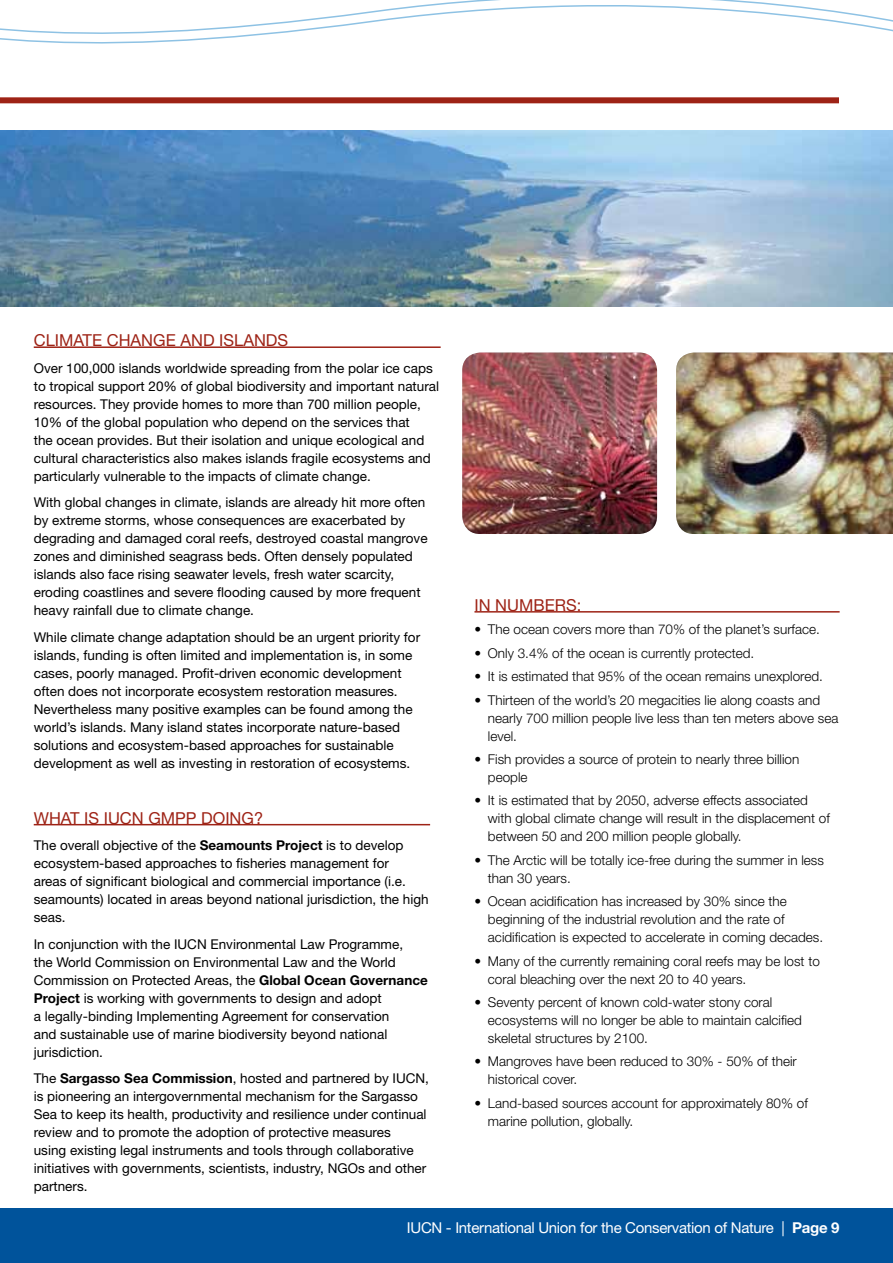
<style>
.page{position:relative;width:893px;height:1263px;background:#fff}
.page>*{position:absolute;margin:0;border:0;box-sizing:border-box;transform-origin:0 0}
.t1{font:16.5px "Helvetica Neue LT Std";color:#9e2316}
.t2{font:15px "Helvetica Neue LT Std";letter-spacing:-.02em;color:#fff}
.t3{font:13.5px/18px "Helvetica Neue LT Std";color:#000}
.t4{font:300 13.5px/18px "Helvetica Neue LT Std";color:#000}
.s1{font-weight:700}
</style>
<div class="page">
<div style="left:0;top:1207px;width:893px;height:56px;background:#00539b"></div>
<svg style="left:0;top:1207px;width:343px;height:1px"></svg>
<svg style="left:0;top:0;width:893px;height:44px"></svg>
<div style="left:0;top:97px;width:839px;height:6px;background:#9e2316"></div>
<img style="left:676px;top:353px;width:217px;height:181px">
<img style="left:0;top:131px;width:893px;height:175px">
<hr style="left:34px;top:346px;width:407px;height:2px;background:#9e2316">
<hr style="left:474px;top:611px;width:366px;height:2px;background:#9e2316">
<img style="left:462px;top:353px;width:195px;height:181px">
<hr style="left:34px;top:824px;width:396px;height:1px;background:#9e2316">
<p class="t1" style="left:34px;top:331px;width:202px">CLIMATE CHANGE And Islands</p>
<p class="t3" style="left:34px;top:359px;width:407px">Over 100,000 islands worldwide spreading from the polar ice caps to tropical support 20% of global biodiversity and important natural resources. They provide homes to more than 700 million people, 10% of the global population who depend on the services that<br>the ocean provides. But their isolation and unique ecological and cultural characteristics also makes islands fragile ecosystems and particularly vulnerable to the impacts of climate change.</p>
<p class="t3" style="left:34px;top:493px;width:395px">With global changes in climate, islands are already hit more often by extreme storms, whose consequences are exacerbated by degrading and damaged coral reefs, destroyed coastal mangrove zones and diminished seagrass beds. Often densely populated islands also face rising seawater levels, fresh water scarcity, eroding coastlines and severe flooding caused by more frequent heavy rainfall due to climate change.</p>
<p class="t3" style="left:34px;top:628px;width:388px">While climate change adaptation should be an urgent priority for islands, funding is often limited and implementation is, in some cases, poorly managed. Profit-driven economic development often does not incorporate ecosystem restoration measures.<br>Nevertheless many positive examples can be found among the world’s islands. Many island states incorporate nature-based solutions and ecosystem-based approaches for sustainable development as well as investing in restoration of ecosystems.</p>
<p class="t1" style="left:34px;top:808px;width:27px">What</p>
<p class="t1" style="left:84px;top:808px;width:129px">is IUCN GMPP doing</p>
<p class="t1" style="left:254px;top:808px;width:11px">?</p>
<p class="t3" style="left:34px;top:836px;width:396px">The overall objective of the <span class="s1">Seamounts Project</span> is to develop ecosystem-based approaches to fisheries management for<br>areas of significant biological and commercial importance (i.e. seamounts) located in areas beyond national jurisdiction, the high seas.</p>
<p class="t3" style="left:34px;top:935px;width:396px">In conjunction with the IUCN Environmental Law Programme,<br>the World Commission on Environmental Law and the World Commission on Protected Areas, the <span class="s1">Global Ocean Governance Project</span> is working with governments to design and adopt<br>a legally-binding Implementing Agreement for conservation<br>and sustainable use of marine biodiversity beyond national jurisdiction.</p>
<p class="t3" style="left:34px;top:1069px;width:397px">The <span class="s1">Sargasso Sea Commission</span>, hosted and partnered by IUCN, is pioneering an intergovernmental mechanism for the Sargasso Sea to keep its health, productivity and resilience under continual review and to promote the adoption of protective measures<br>using existing legal instruments and tools through collaborative initiatives with governments, scientists, industry, NGOs and other partners.</p>
<p class="t1" style="left:474px;top:595px;width:45px">In Numbers</p>
<p class="t1" style="left:577px;top:595px;width:6px">:</p>
<p class="t4" style="left:474px;top:620px;width:347px">• The ocean covers more than 70% of the planet’s surface.</p>
<p class="t4" style="left:474px;top:644px;width:281px">• Only 3.4% of the ocean is currently protected.</p>
<p class="t4" style="left:474px;top:667px;width:350px">• It is estimated that 95% of the ocean remains unexplored.</p>
<p class="t4" style="left:488px;top:691px;width:352px;text-indent:-14px">• Thirteen of the world’s 20 megacities lie along coasts and nearly 700 million people live less than ten meters above sea level.</p>
<p class="t4" style="left:488px;top:750px;width:313px;text-indent:-14px">• Fish provides a source of protein to nearly three billion people</p>
<p class="t4" style="left:488px;top:791px;width:343px;text-indent:-14px">• It is estimated that by 2050, adverse effects associated with global climate change will result in the displacement of between 50 and 200 million people globally.</p>
<p class="t4" style="left:488px;top:851px;width:337px;text-indent:-14px">• The Arctic will be totally ice-free during the summer in less than 30 years.</p>
<p class="t4" style="left:488px;top:892px;width:337px;text-indent:-14px">• Ocean acidification has increased by 30% since the beginning of the industrial revolution and the rate of acidification is expected to accelerate in coming decades.</p>
<p class="t4" style="left:488px;top:951px;width:333px;text-indent:-14px">• Many of the currently remaining coral reefs may be lost to coral bleaching over the next 20 to 40 years.</p>
<p class="t4" style="left:488px;top:993px;width:315px;text-indent:-14px">• Seventy percent of known cold-water stony coral ecosystems will no longer be able to maintain calcified skeletal structures by 2100.</p>
<p class="t4" style="left:488px;top:1052px;width:310px;text-indent:-14px">• Mangroves have been reduced to 30% - 50% of their historical cover.</p>
<p class="t4" style="left:488px;top:1094px;width:321px;text-indent:-14px">• Land-based sources account for approximately 80% of marine pollution, globally.</p>
<p class="t2" style="left:407px;top:1219px;width:434px">IUCN - International Union for the Conservation of Nature | <span class="s1">Page 9</span></p>
</div>
